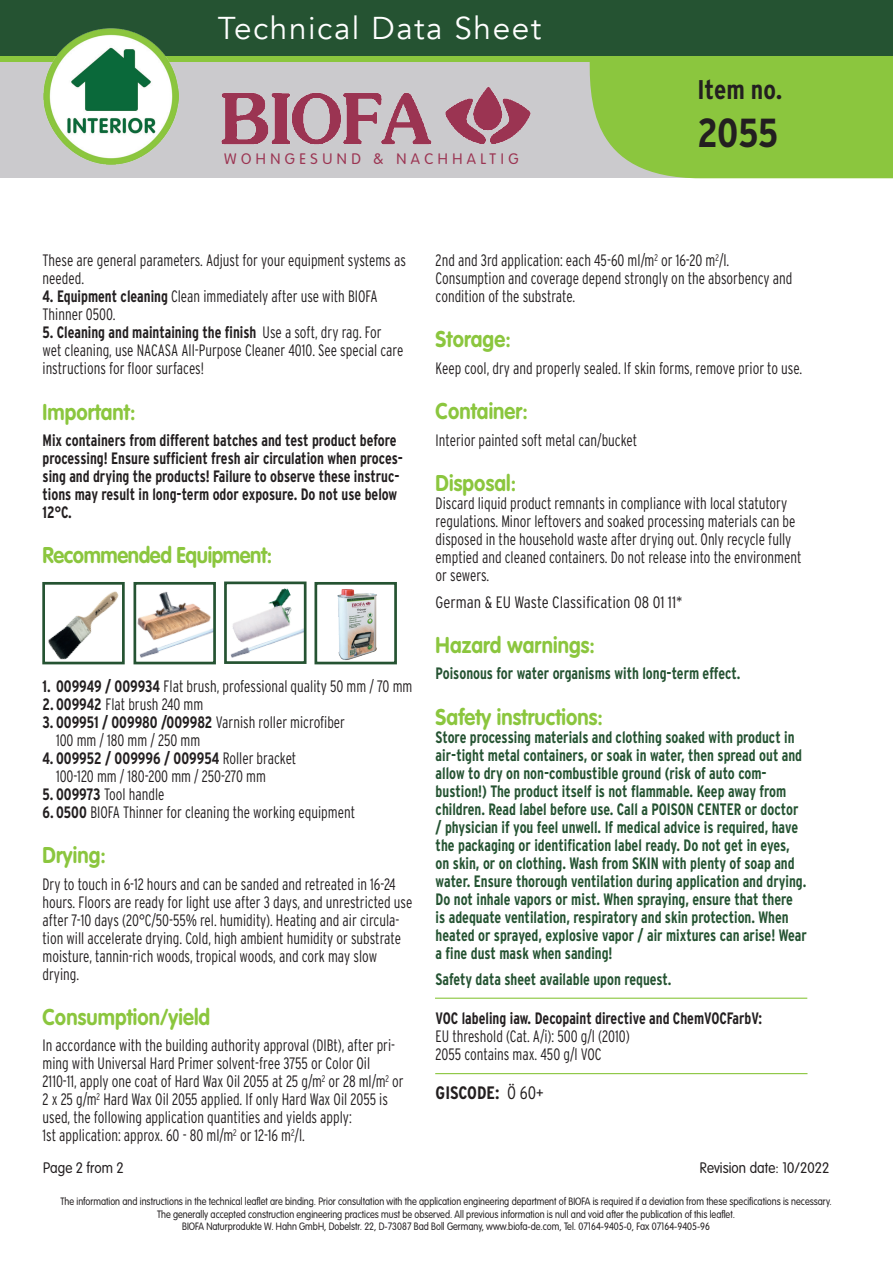
<style>
.page{position:relative;width:893px;height:1263px;background:#fff}
.page>*{position:absolute;margin:0;border:0;box-sizing:border-box;transform-origin:0 0}
.t1{font:700 condensed 40.5px "Interstate";color:#231f20}
.t2{font:31.5px "Avenir";letter-spacing:.05em;color:#fff}
.t3{font:700 condensed 27px "Interstate";color:#231f20}
.t4{font:700 22.5px "VAG Rounded Std";letter-spacing:.005em;color:#8bc63e;scale:.9 1}
.t5{font:700 22.5px "VAG Rounded Std";letter-spacing:-.02em;color:#8bc63e;scale:.9 1}
.t6{font:700 condensed 18px "Interstate";color:#231f20}
.t7{font:300 condensed 16.5px/18px "Interstate";color:#231f20;scale:.9 1}
.t8{font:700 condensed 16.5px/18px "Interstate";color:#255332;scale:.9 1}
.t9{font:700 condensed 16.5px/18px "Interstate";color:#231f20;scale:.9 1}
.t10{font:300 condensed 16.5px "Interstate";color:#231f20}
.t11{font:300 15px "VAG Rounded Std";letter-spacing:.005em;color:#231f20;scale:.9 1}
.t12{font:300 15px "VAG Rounded Std";letter-spacing:.3em;color:#9b3452}
.t13{font:300 10.5px/12.6px "VAG Rounded Std";color:#231f20;text-align:center;scale:.87 1}
.s1{font-weight:700}
.s2{font-weight:300}
</style>
<div class="page">
<div style="left:0;top:0;width:893px;height:178px;background:#cbcacd"></div>
<svg style="left:589px;top:62px;width:304px;height:117px;background:#90c649"></svg>
<svg style="left:0;top:55px;width:893px;height:7px;background:#7cb53c"></svg>
<div style="left:0;top:0;width:893px;height:55px;background:#255332"></div>
<img style="left:221px;top:87px;width:310px;height:58px">
<img style="left:43px;top:29px;width:136px;height:136px">
<img style="left:140px;top:652px;width:19px;height:6px">
<img style="left:230px;top:629px;width:73px;height:29px">
<img style="left:42px;top:591px;width:94px;height:74px">
<div style="left:42px;top:582px;width:83px;height:82px;border:3px solid #255332"></div>
<div style="left:133px;top:582px;width:83px;height:82px;border:3px solid #255332"></div>
<div style="left:224px;top:581px;width:83px;height:83px;border:3px solid #255332"></div>
<div style="left:314px;top:582px;width:83px;height:82px;border:3px solid #255332"></div>
<img style="left:328px;top:582px;width:57px;height:82px">
<img style="left:268px;top:588px;width:31px;height:44px">
<img style="left:230px;top:604px;width:64px;height:41px">
<img style="left:130px;top:585px;width:86px;height:67px">
<hr style="left:435px;top:998px;width:372px;height:1px;background:#8bc63e">
<hr style="left:435px;top:1073px;width:372px;height:1px;background:#8bc63e">
<h2 class="t2" style="left:218px;top:9px;width:325px">Technical Data Sheet</h2>
<p class="t12" style="left:224px;top:150px;width:296px">WOHNGESUND &amp; NACHHALTIG</p>
<h3 class="t3" style="left:697px;top:73px;width:86px">Item no.</h3>
<h1 class="t1" style="left:697px;top:108px;width:82px">2055</h1>
<p class="t7" style="left:43px;top:251px;width:405px">These are general parameters. Adjust for your equipment systems as needed.</p>
<p class="t7" style="left:43px;top:287px;width:374px"><span class="s1">4. Equipment cleaning</span> Clean immediately after use with BIOFA<br>Thinner 0500.</p>
<p class="t7" style="left:43px;top:323px;width:403px"><span class="s1">5. Cleaning and maintaining the finish</span> Use a soft, dry rag. For wet cleaning, use NACASA All-Purpose Cleaner 4010. See special care instructions for floor surfaces!</p>
<h3 class="t4" style="left:43px;top:398px;width:105px">Important:</h3>
<p class="t9" style="left:43px;top:431px;width:402px">Mix containers from different batches and test product before processing! Ensure sufficient fresh air circulation when proces&shy;sing and drying the products! Failure to observe these instruc&shy;tions may result in long-term odor exposure. Do not use below 12°C.</p>
<h3 class="t5" style="left:43px;top:542px;width:257px">Recommended Equipment:</h3>
<p class="t7" style="left:43px;top:677px;width:412px"><span class="s1">1. 009949 / 009934</span> Flat brush, professional quality 50 mm / 70 mm</p>
<p class="t7" style="left:43px;top:695px;width:180px"><span class="s1">2. 009942</span> Flat brush 240 mm</p>
<p class="t7" style="left:56px;top:713px;width:323px;text-indent:-14px"><span class="s1">3. 009951 / 009980 /009982</span> Varnish roller microfiber<br>100 mm / 180 mm / 250 mm</p>
<p class="t7" style="left:56px;top:749px;width:269px;text-indent:-13px"><span class="s1">4. 009952 / 009996 / 009954</span> Roller bracket<br>100-120 mm / 180-200 mm / 250-270 mm</p>
<p class="t7" style="left:43px;top:785px;width:137px"><span class="s1">5. 009973</span> Tool handle</p>
<p class="t7" style="left:43px;top:803px;width:349px"><span class="s1">6. 0500</span> BIOFA Thinner for cleaning the working equipment</p>
<h3 class="t4" style="left:43px;top:842px;width:72px">Drying:</h3>
<p class="t7" style="left:43px;top:875px;width:413px">Dry to touch in 6-12 hours and can be sanded and retreated in 16-24 hours. Floors are ready for light use after 3 days, and unrestricted use after 7-10 days (20°C/50-55% rel. humidity). Heating and air circula&shy;tion will accelerate drying. Cold, high ambient humidity or substrate moisture, tannin-rich woods, tropical woods, and cork may slow drying.</p>
<h3 class="t4" style="left:43px;top:1004px;width:188px">Consumption/yield</h3>
<p class="t7" style="left:43px;top:1036px;width:403px">In accordance with the building authority approval (DIBt), after pri&shy;ming with Universal Hard Primer solvent-free 3755 or Color Oil 2110-11, apply one coat of Hard Wax Oil 2055 at 25 g/m<sup>2</sup> or 28 ml/m<sup>2</sup> or 2 x 25 g/m<sup>2</sup> Hard Wax Oil 2055 applied. If only Hard Wax Oil 2055 is used, the following application quantities and yields apply:<br>1st application: approx. 60 - 80 ml/m<sup>2</sup> or 12-16 m<sup>2</sup>/l.</p>
<p class="t7" style="left:436px;top:251px;width:398px">2nd and 3rd application: each 45-60 ml/m<sup>2</sup> or 16-20 m<sup>2</sup>/l.<br>Consumption and coverage depend strongly on the absorbency and condition of the substrate.</p>
<h3 class="t4" style="left:436px;top:326px;width:85px">Storage:</h3>
<p class="t7" style="left:436px;top:359px;width:409px">Keep cool, dry and properly sealed. If skin forms, remove prior to use.</p>
<h3 class="t4" style="left:436px;top:398px;width:104px">Container:</h3>
<p class="t7" style="left:436px;top:431px;width:226px">Interior painted soft metal can/bucket</p>
<h3 class="t4" style="left:436px;top:470px;width:91px">Disposal:</h3>
<p class="t7" style="left:436px;top:494px;width:408px">Discard liquid product remnants in compliance with local statutory regulations. Minor leftovers and soaked processing materials can be disposed in the household waste after drying out. Only recycle fully emptied and cleaned containers. Do not release into the environment or sewers.</p>
<p class="t10" style="left:436px;top:592px;width:248px">German &amp; EU Waste Classification 08 01 11*</p>
<h3 class="t4" style="left:436px;top:632px;width:179px">Hazard warnings:</h3>
<p class="t8" style="left:436px;top:664px;width:340px">Poisonous for water organisms with long-term effect.</p>
<h3 class="t4" style="left:436px;top:703px;width:187px">Safety instructions:</h3>
<p class="t8" style="left:436px;top:728px;width:414px">Store processing materials and clothing soaked with product in air-tight metal containers, or soak in water, then spread out and allow to dry on non-combustible ground (risk of auto com&shy;bustion!) The product itself is not flammable. Keep away from children. Read label before use. Call a POISON CENTER or doctor / physician if you feel unwell. If medical advice is required, have the packaging or identification label ready. Do not get in eyes, on skin, or on clothing. Wash from SKIN with plenty of soap and water. Ensure thorough ventilation during application and drying.<br>Do not inhale vapors or mist. When spraying, ensure that there<br>is adequate ventilation, respiratory and skin protection. When heated or sprayed, explosive vapor / air mixtures can arise! Wear a fine dust mask when sanding!</p>
<p class="t8" style="left:436px;top:970px;width:264px">Safety data sheet available upon request.</p>
<p class="t9" style="left:436px;top:1009px;width:364px">VOC labeling iaw. Decopaint directive and ChemVOCFarbV:</p>
<p class="t7" style="left:436px;top:1027px;width:217px">EU threshold (Cat. A/i): 500 g/l (2010)<br>2055 contains max. 450 g/l VOC</p>
<p class="t6" style="left:436px;top:1082px;width:110px">GISCODE: <span class="s2">Ö 60+</span></p>
<p class="t11" style="left:43px;top:1159px;width:91px">Page 2 from 2</p>
<p class="t11" style="left:700px;top:1159px;width:145px">Revision date: 10/2022</p>
<p class="t13" style="left:60px;top:1195px;width:888px">The information and instructions in the technical leaflet are binding. Prior consultation with the application engineering department of BIOFA is required if a deviation from these specifications is necessary.<br>The generally accepted construction engineering practices must be observed. All previous information is null and void after the publication of this leaflet.<br>BIOFA Naturprodukte W. Hahn GmbH, Dobelstr. 22, D-73087 Bad Boll Germany, www.biofa-de.com, Tel. 07164-9405-0, Fax 07164-9405-96</p>
</div>
